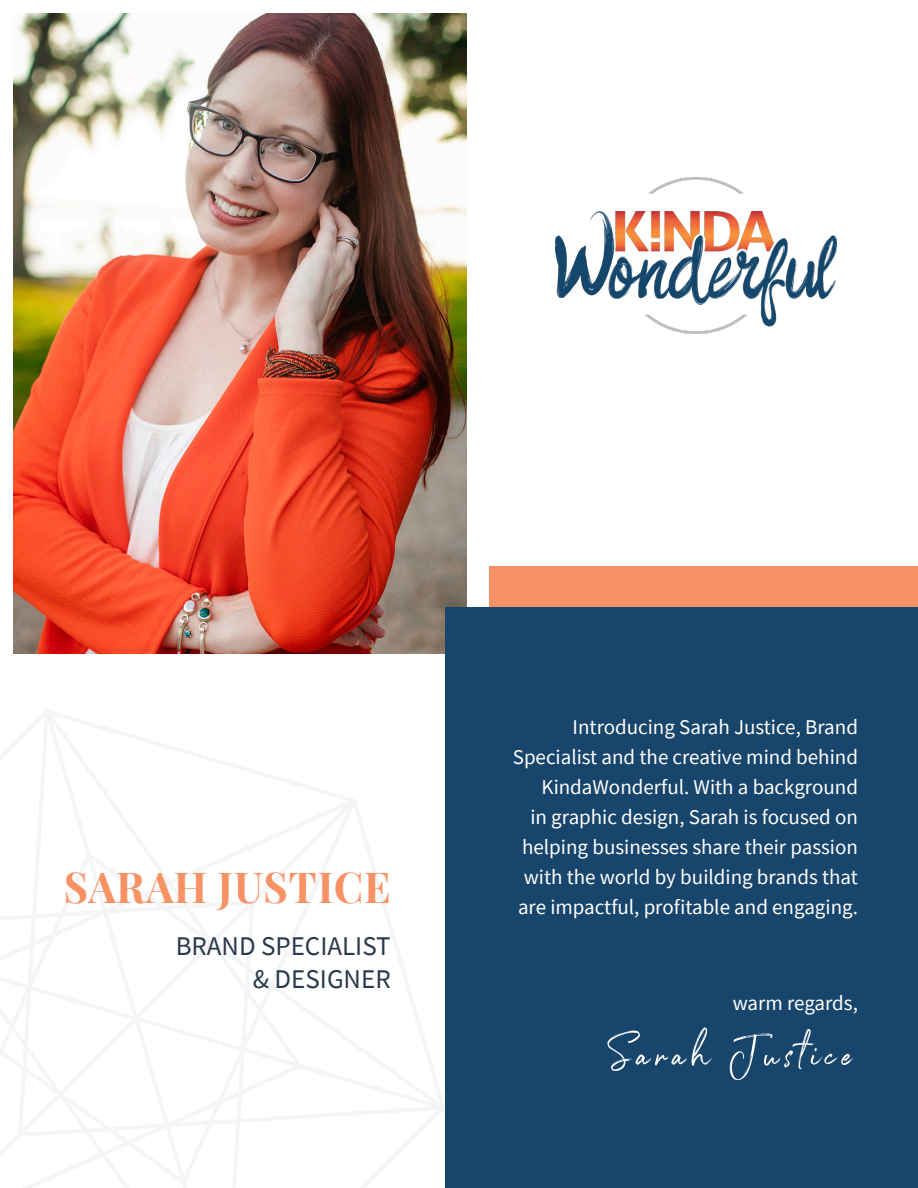
<style>
.page{position:relative;width:918px;height:1188px;background:#fff}
.page>*{position:absolute;margin:0;border:0;box-sizing:border-box;transform-origin:0 0}
.t1{font:51.75px "Trust Wisely";letter-spacing:.1em;color:#fff}
.h-6{font:700 41.85px "Playfair Display SC";letter-spacing:.02em;color:#f79265}
.h-6-2{font:27px "Source Sans Pro";color:#2a394b}
.body-2{font:21px/30px "Source Sans Pro";color:#fff;text-align:right}
</style>
<div class="page">
<div style="left:489px;top:566px;width:429px;height:601px;background:#f79265"></div>
<img style="left:14px;top:14px;width:453px;height:639px">
<div style="left:445px;top:607px;width:473px;height:581px;background:#18456b"></div>
<img style="left:555px;top:177px;width:282px;height:156px">
<svg style="left:0;top:710px;width:302px;height:89px"></svg>
<svg style="left:355px;top:853px;width:89px;height:335px"></svg>
<svg style="left:0;top:799px;width:355px;height:389px"></svg>
<p class="h-6" style="left:64px;top:854px;width:329px">SARAH JUSTICE</p>
<p class="h-6-2" style="left:176px;top:929px;width:216px">BRAND SPECIALIST</p>
<p class="h-6-2" style="left:253px;top:961px;width:139px">&amp; DESIGNER</p>
<p class="body-2" style="left:513px;top:712px;width:347px">Introducing Sarah Justice, Brand Specialist and the creative mind behind KindaWonderful. With a background<br>in graphic design, Sarah is focused on helping businesses share their passion with the world by building brands that are impactful, profitable and engaging.</p>
<p class="body-2" style="left:733px;top:988px;width:127px">warm regards,</p>
<p class="t1" style="left:607px;top:1017px;width:247px">Sarah Justice</p>
</div>
